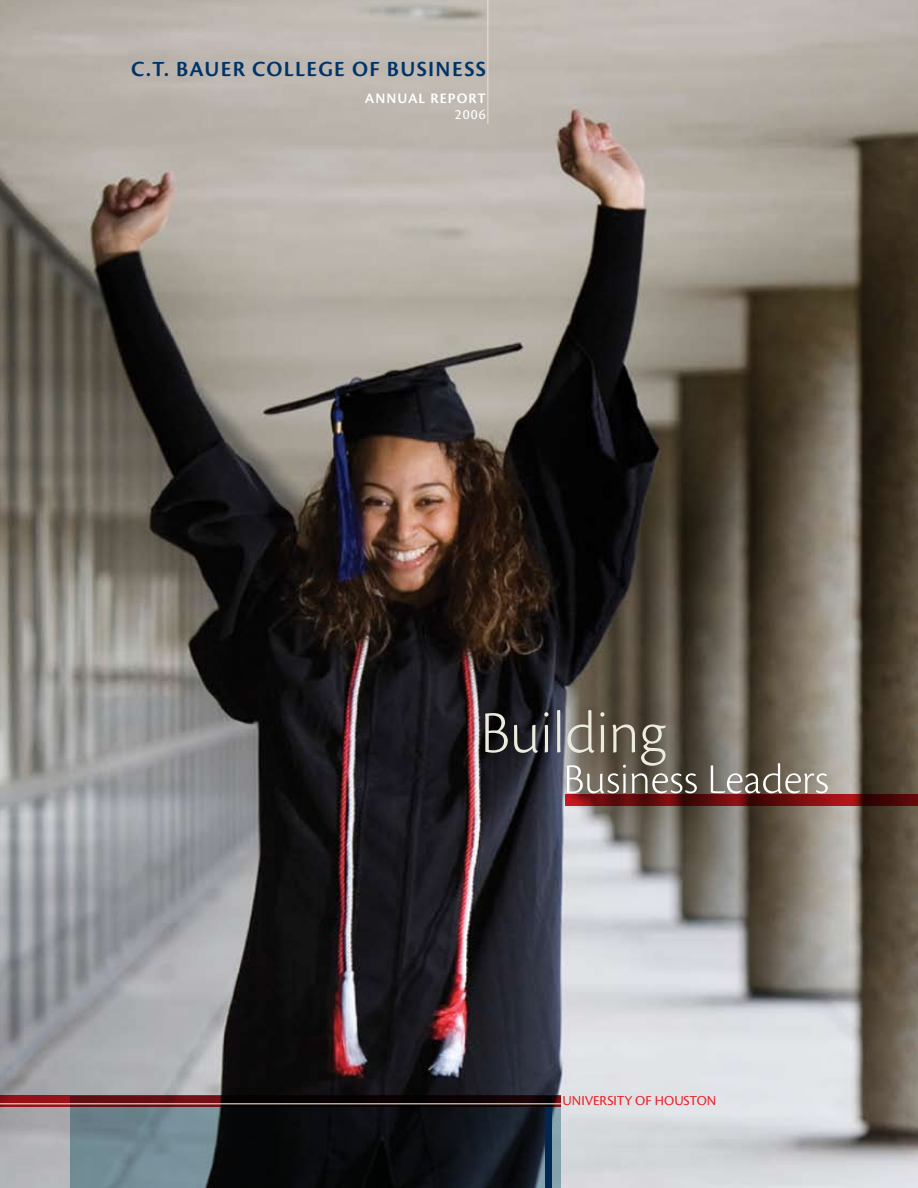
<style>
.page{position:relative;width:918px;height:1188px;background:#fff}
.page>*{position:absolute;margin:0;border:0;box-sizing:border-box;transform-origin:0 0}
.t1{font:600 22.5px "Cronos Pro";letter-spacing:.06em;color:#003468}
.t2{font:600 15px "Cronos Pro";color:#fff}
.t3{font:15px "Cronos Pro";color:#fff}
.t4{font:14.25px "Cronos Pro";color:#ed1c24}
</style>
<div class="page">
<img style="left:0;top:0;width:918px;height:1188px">
<svg style="left:70px;top:1107px;width:491px;height:81px;background:#2c363c"></svg>
<hr style="left:488px;top:0;width:1px;height:124px;background:#e6e5d3">
<svg style="left:0;top:1096px;width:561px;height:11px;background:#3c0f11"></svg>
<svg style="left:565px;top:794px;width:353px;height:11px;background:#6a0b0d"></svg>
<svg style="left:485px;top:710px;width:343px;height:83px;background:#6b665f"></svg>
<hr style="left:0;top:1103px;width:561px;height:1px;background:#e6e5d3">
<p class="t1" style="left:131px;top:56px;width:356px">C.T. BAUER COLLEGE OF BUSINESS</p>
<p class="t2" style="left:365px;top:89px;width:12px">ANNUAL</p>
<p class="t2" style="left:430px;top:89px;width:56px">REPORT</p>
<p class="t3" style="left:455px;top:106px;width:32px">2006</p>
<p class="t4" style="left:562px;top:1092px;width:155px">UNIVERSITY OF HOUSTON</p>
</div>
